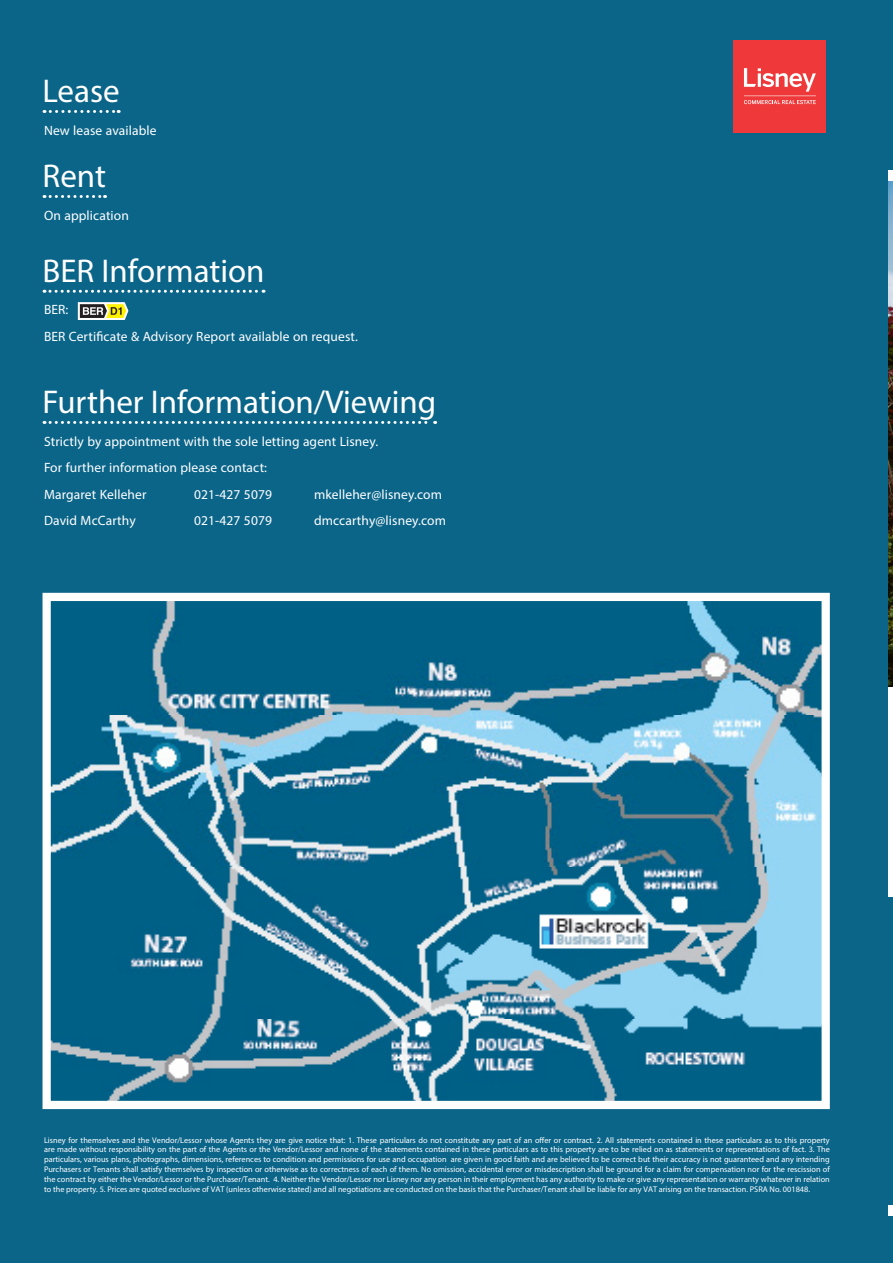
<style>
.page{position:relative;width:893px;height:1263px;background:#0b6589}
.page>*{position:absolute;margin:0;border:0;box-sizing:border-box;transform-origin:0 0}
.t1{font:33px "Myriad Pro";color:#fff}
.t2{font:13.5px/26.5px "Myriad Pro";letter-spacing:.01em;color:#fff}
.t3{font:8.25px/9.9px "Myriad Pro";color:#fff;text-align:justify}
</style>
<div class="page">
<img style="left:889px;top:181px;width:4px;height:506px">
<hr style="left:889px;top:687px;width:4px;height:210px;background:#fff">
<div style="left:733px;top:40px;width:93px;height:93px;background:#ef383a"></div>
<svg style="left:744px;top:68px;width:72px;height:36px"></svg>
<hr style="left:889px;top:170px;width:4px;height:11px;background:#fff">
<hr style="left:889px;top:1205px;width:4px;height:11px;background:#fff">
<svg style="left:78px;top:302px;width:50px;height:18px"></svg>
<svg style="left:44px;top:110px;width:75px;height:3px"></svg>
<svg style="left:44px;top:195px;width:62px;height:3px"></svg>
<svg style="left:44px;top:290px;width:220px;height:3px"></svg>
<svg style="left:44px;top:421px;width:392px;height:3px"></svg>
<img style="left:52px;top:602px;width:769px;height:498px">
<div style="left:43px;top:593px;width:787px;height:516px;border:8px solid #fff"></div>
<h1 class="t1" style="left:43px;top:71px;width:79px">Lease</h1>
<h2 class="t2" style="left:44px;top:117px;width:114px">New lease available</h2>
<h1 class="t1" style="left:43px;top:156px;width:65px">Rent</h1>
<h2 class="t2" style="left:44px;top:202px;width:86px">On application</h2>
<h1 class="t1" style="left:43px;top:251px;width:224px">BER Information</h1>
<h2 class="t2" style="left:44px;top:296px;width:315px">BER:<br>BER Certificate &amp; Advisory Report available on request.</h2>
<h1 class="t1" style="left:43px;top:382px;width:395px">Further Information/Viewing</h1>
<h2 class="t2" style="left:44px;top:427px;width:336px">Strictly by appointment with the sole letting agent Lisney.<br>For further information please contact:<br>Margaret Kelleher</h2>
<h2 class="t2" style="left:194px;top:480px;width:80px">021-427 5079</h2>
<h2 class="t2" style="left:314px;top:480px;width:129px">mkelleher@lisney.com</h2>
<h2 class="t2" style="left:44px;top:507px;width:93px">David McCarthy</h2>
<h2 class="t2" style="left:194px;top:507px;width:80px">021-427 5079</h2>
<h2 class="t2" style="left:314px;top:507px;width:134px">dmccarthy@lisney.com</h2>
<p class="t3" style="left:44px;top:1135px;width:787px">Lisney for themselves and the Vendor/Lessor whose Agents they are give notice that: 1. These particulars do not constitute any part of an offer or contract. 2. All statements contained in these particulars as to this property are made without responsibility on the part of the Agents or the Vendor/Lessor and none of the statements contained in these particulars as to this property are to be relied on as statements or representations of fact. 3. The particulars, various plans, photographs, dimensions, references to condition and permissions for use and occupation are given in good faith and are believed to be correct but their accuracy is not guaranteed and any intending Purchasers or Tenants shall satisfy themselves by inspection or otherwise as to correctness of each of them. No omission, accidental error or misdescription shall be ground for a claim for compensation nor for the rescission of the contract by either the Vendor/Lessor or the Purchaser/Tenant. 4. Neither the Vendor/Lessor nor Lisney nor any person in their employment has any authority to make or give any representation or warranty whatever in relation to the property. 5. Prices are quoted exclusive of VAT (unless otherwise stated) and all negotiations are conducted on the basis that the Purchaser/Tenant shall be liable for any VAT arising on the transaction. PSRA No. 001848.</p>
</div>
